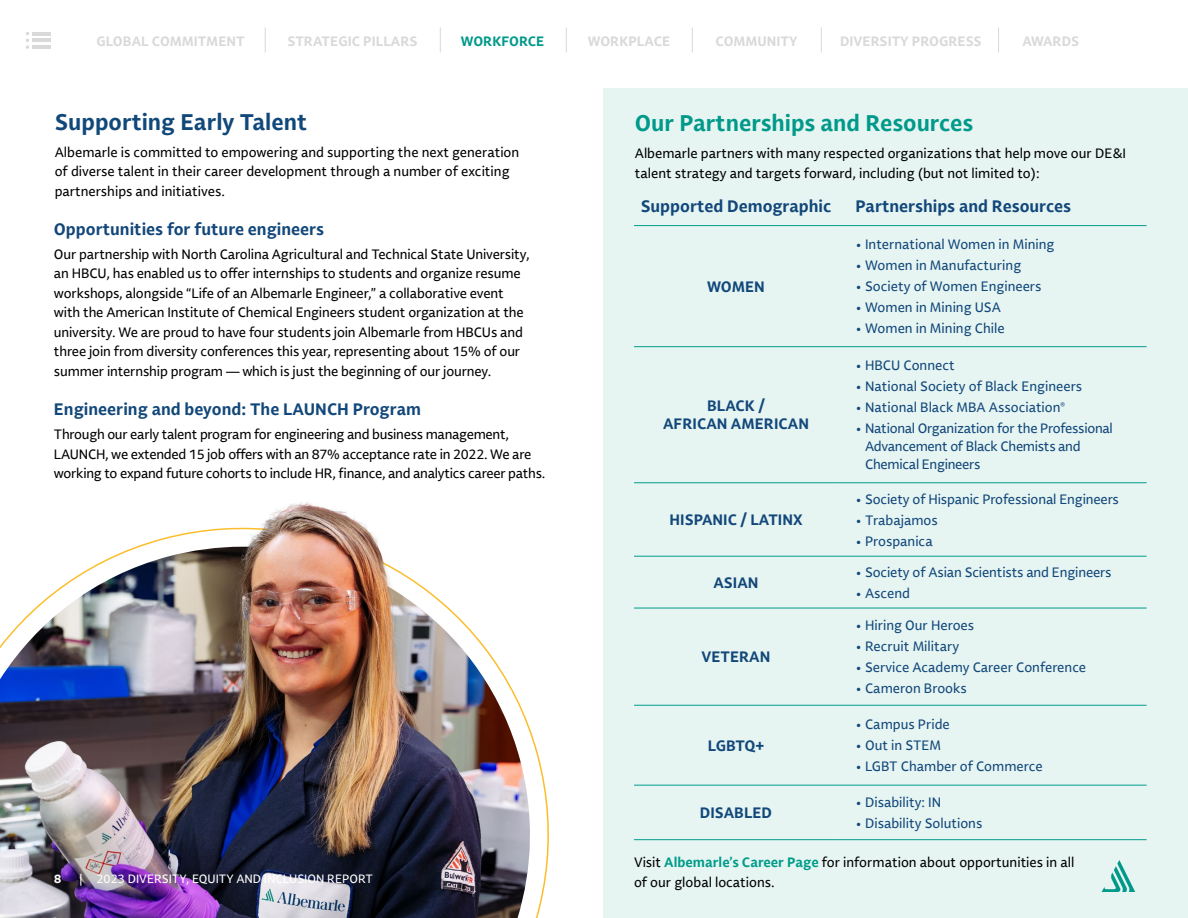
<style>
.page{position:relative;width:1188px;height:918px;background:#fff}
.page>*{position:absolute;margin:0;border:0;box-sizing:border-box;transform-origin:0 0}
.t1{font:700 22.5px "Lemance";color:#00998a}
.t2{font:700 22.5px "Lemance";color:#11487a}
.t3{font:700 16.5px "Lemance";color:#12477a}
.t4{font:700 15px/18px "Lemance";color:#12477a;text-align:center}
.t5{font:13.5px/19.5px "Lemance";letter-spacing:-.01em;color:#000}
.t6{font:13.5px "Lemance";color:#12477a}
.t7{font:13.5px/18px "Lemance";letter-spacing:-.02em;color:#12477a}
.t8{font:700 13.5px "Lemance";color:#d9d9d9}
.t9{font:700 13.5px "Lemance";color:#00998a}
.t10{font:12px "Lemance";color:#fff}
.t11{font:700 12px "Lemance";color:#fff}
.s1{font-weight:700;color:#009c8a}
</style>
<div class="page">
<hr style="left:33px;top:32px;width:18px;height:3px;background:#d9d9d9">
<hr style="left:33px;top:39px;width:18px;height:3px;background:#d9d9d9">
<svg style="left:26px;top:32px;width:3px;height:17px"></svg>
<hr style="left:33px;top:45px;width:18px;height:4px;background:#d9d9d9">
<svg style="left:265px;top:27px;width:1px;height:26px"></svg>
<svg style="left:440px;top:27px;width:1px;height:26px"></svg>
<svg style="left:566px;top:27px;width:1px;height:26px"></svg>
<svg style="left:692px;top:27px;width:1px;height:26px"></svg>
<svg style="left:821px;top:27px;width:1px;height:26px"></svg>
<svg style="left:998px;top:27px;width:1px;height:26px"></svg>
<div style="left:604px;top:88px;width:584px;height:830px;background:#e6f5f2"></div>
<hr style="left:634px;top:225px;width:204px;height:1px;background:#039c8c">
<hr style="left:838px;top:225px;width:309px;height:1px;background:#039c8c">
<hr style="left:634px;top:346px;width:204px;height:1px;background:#039c8c">
<hr style="left:838px;top:346px;width:309px;height:1px;background:#039c8c">
<hr style="left:634px;top:483px;width:204px;height:1px;background:#039c8c">
<hr style="left:838px;top:483px;width:309px;height:1px;background:#039c8c">
<hr style="left:634px;top:556px;width:204px;height:1px;background:#039c8c">
<hr style="left:838px;top:556px;width:309px;height:1px;background:#039c8c">
<hr style="left:634px;top:608px;width:204px;height:1px;background:#039c8c">
<hr style="left:838px;top:608px;width:309px;height:1px;background:#039c8c">
<hr style="left:634px;top:705px;width:204px;height:1px;background:#039c8c">
<hr style="left:838px;top:705px;width:309px;height:1px;background:#039c8c">
<hr style="left:634px;top:785px;width:204px;height:1px;background:#039c8c">
<hr style="left:838px;top:785px;width:309px;height:1px;background:#039c8c">
<hr style="left:634px;top:839px;width:204px;height:1px;background:#039c8c">
<hr style="left:838px;top:839px;width:309px;height:1px;background:#039c8c">
<svg style="left:1102px;top:860px;width:33px;height:32px"></svg>
<img style="left:0;top:502px;width:532px;height:416px">
<p class="t8" style="left:96px;top:32px;width:150px">GLOBAL COMMITMENT</p>
<p class="t8" style="left:287px;top:32px;width:132px">STRATEGIC PILLARS</p>
<p class="t9" style="left:461px;top:32px;width:85px">WORKFORCE</p>
<p class="t8" style="left:588px;top:32px;width:84px">WORKPLACE</p>
<p class="t8" style="left:716px;top:32px;width:83px">COMMUNITY</p>
<p class="t8" style="left:840px;top:32px;width:143px">DIVERSITY PROGRESS</p>
<p class="t8" style="left:1022px;top:32px;width:58px">AWARDS</p>
<h1 class="t2" style="left:55px;top:106px;width:254px">Supporting Early Talent</h1>
<p class="t5" style="left:55px;top:142px;width:466px">Albemarle is committed to empowering and supporting the next generation of diverse talent in their career development through a number of exciting partnerships and initiatives.</p>
<p class="t3" style="left:54px;top:218px;width:272px">Opportunities for future engineers</p>
<p class="t5" style="left:54px;top:244px;width:477px">Our partnership with North Carolina Agricultural and Technical State University, an HBCU, has enabled us to offer internships to students and organize resume workshops, alongside “Life of an Albemarle Engineer,” a collaborative event with the American Institute of Chemical Engineers student organization at the university. We are proud to have four students join Albemarle from HBCUs and three join from diversity conferences this year, representing about 15% of our summer internship program — which is just the beginning of our journey.</p>
<p class="t3" style="left:54px;top:398px;width:369px">Engineering and beyond: The LAUNCH Program</p>
<p class="t5" style="left:54px;top:425px;width:493px">Through our early talent program for engineering and business management,<br>LAUNCH, we extended 15 job offers with an 87% acceptance rate in 2022. We are working to expand future cohorts to include HR, finance, and analytics career paths.</p>
<p class="t11" style="left:54px;top:871px;width:9px">8</p>
<p class="t10" style="left:80px;top:871px;width:295px">| 2023 DIVERSITY, EQUITY AND INCLUSION REPORT</p>
<h1 class="t1" style="left:635px;top:108px;width:340px">Our Partnerships and Resources</h1>
<p class="t5" style="left:635px;top:143px;width:493px">Albemarle partners with many respected organizations that help move our DE&amp;I talent strategy and targets forward, including (but not limited to):</p>
<p class="t3" style="left:641px;top:195px;width:192px">Supported Demographic</p>
<p class="t3" style="left:855px;top:195px;width:217px">Partnerships and Resources</p>
<p class="t4" style="left:707px;top:277px;width:59px">WOMEN</p>
<p class="t4" style="left:663px;top:397px;width:147px">BLACK /<br>AFRICAN AMERICAN</p>
<p class="t4" style="left:670px;top:511px;width:134px">HISPANIC / LATINX</p>
<p class="t4" style="left:713px;top:573px;width:47px">ASIAN</p>
<p class="t4" style="left:702px;top:648px;width:70px">VETERAN</p>
<p class="t4" style="left:708px;top:736px;width:58px">LGBTQ+</p>
<p class="t4" style="left:700px;top:804px;width:74px">DISABLED</p>
<p class="t6" style="left:856px;top:236px;width:200px">• International Women in Mining</p>
<p class="t6" style="left:856px;top:257px;width:167px">• Women in Manufacturing</p>
<p class="t6" style="left:856px;top:278px;width:187px">• Society of Women Engineers</p>
<p class="t6" style="left:856px;top:299px;width:146px">• Women in Mining USA</p>
<p class="t6" style="left:856px;top:320px;width:150px">• Women in Mining Chile</p>
<p class="t6" style="left:856px;top:357px;width:100px">• HBCU Connect</p>
<p class="t6" style="left:856px;top:378px;width:227px">• National Society of Black Engineers</p>
<p class="t6" style="left:856px;top:399px;width:211px">• National Black MBA Association<sup>®</sup></p>
<p class="t7" style="left:865px;top:419px;width:249px;text-indent:-9px">• National Organization for the Professional<br>Advancement of Black Chemists and<br>Chemical Engineers</p>
<p class="t6" style="left:856px;top:490px;width:264px">• Society of Hispanic Professional Engineers</p>
<p class="t6" style="left:856px;top:511px;width:83px">• Trabajamos</p>
<p class="t6" style="left:856px;top:532px;width:78px">• Prospanica</p>
<p class="t6" style="left:856px;top:563px;width:257px">• Society of Asian Scientists and Engineers</p>
<p class="t6" style="left:856px;top:584px;width:55px">• Ascend</p>
<p class="t6" style="left:856px;top:617px;width:120px">• Hiring Our Heroes</p>
<p class="t6" style="left:856px;top:638px;width:105px">• Recruit Military</p>
<p class="t6" style="left:856px;top:659px;width:232px">• Service Academy Career Conference</p>
<p class="t6" style="left:856px;top:680px;width:112px">• Cameron Brooks</p>
<p class="t6" style="left:856px;top:716px;width:95px">• Campus Pride</p>
<p class="t6" style="left:856px;top:737px;width:86px">• Out in STEM</p>
<p class="t6" style="left:856px;top:758px;width:188px">• LGBT Chamber of Commerce</p>
<p class="t6" style="left:856px;top:793px;width:87px">• Disability: IN</p>
<p class="t6" style="left:856px;top:814px;width:128px">• Disability Solutions</p>
<p class="t5" style="left:634px;top:852px;width:442px">Visit <span class="s1">Albemarle’s Career Page</span> for information about opportunities in all of our global locations.</p>
</div>
